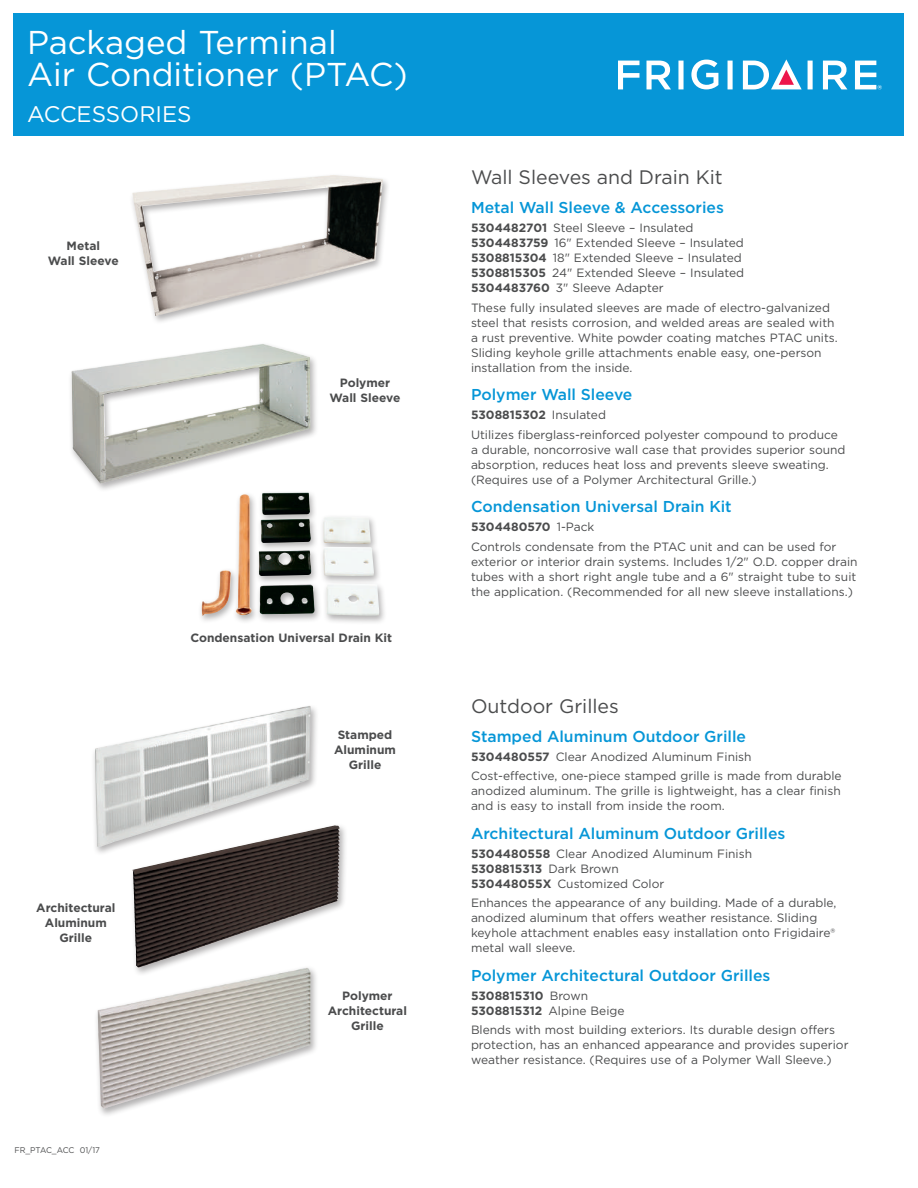
<style>
.page{position:relative;width:918px;height:1188px;background:#fff}
.page>*{position:absolute;margin:0;border:0;box-sizing:border-box;transform-origin:0 0}
.t1{font:33px/31.5px "Gotham";color:#fff}
.t2{font:22.5px "Gotham";color:#fff}
.t3{font:19.5px "Gotham";color:#4b4c4d}
.t4{font:500 15.75px "Gotham";color:#0696d7}
.t5{font:12px/15px "Gotham";color:#4b4c4d}
.t6{font:700 12px/15px "Gotham";color:#4b4c4d;text-align:center}
.t7{font:8.25px "Gotham";letter-spacing:-.015em;color:#4b4c4d}
.s1{font-weight:700}
.s2{font-weight:400}
</style>
<div class="page">
<div style="left:14px;top:14px;width:890px;height:122px;background:#0696d7"></div>
<svg style="left:808px;top:61px;width:5px;height:28px"></svg>
<svg style="left:691px;top:60px;width:27px;height:29px"></svg>
<svg style="left:618px;top:61px;width:21px;height:28px"></svg>
<svg style="left:647px;top:61px;width:24px;height:28px"></svg>
<svg style="left:678px;top:61px;width:6px;height:28px"></svg>
<svg style="left:728px;top:61px;width:5px;height:28px"></svg>
<svg style="left:823px;top:61px;width:24px;height:28px"></svg>
<svg style="left:743px;top:59px;width:59px;height:30px"></svg>
<svg style="left:855px;top:61px;width:27px;height:28px"></svg>
<img style="left:132px;top:175px;width:251px;height:141px">
<div style="left:129px;top:824px;width:219px;height:153px;background:#231f20;opacity:.35"></div>
<img style="left:319px;top:825px;width:16px;height:18px">
<div style="left:68px;top:342px;width:251px;height:151px;background:#231f20;opacity:.35"></div>
<img style="left:72px;top:344px;width:239px;height:139px">
<div style="left:91px;top:704px;width:228px;height:153px;background:#231f20;opacity:.35"></div>
<img style="left:95px;top:706px;width:216px;height:141px">
<div style="left:94px;top:966px;width:225px;height:152px;background:#231f20;opacity:.35"></div>
<img style="left:98px;top:968px;width:213px;height:140px">
<div style="left:198px;top:490px;width:190px;height:135px;background:#231f20;opacity:.35"></div>
<img style="left:235px;top:493px;width:139px;height:122px">
<h1 class="t1" style="left:27px;top:26px;width:382px">Packaged Terminal<br>Air Conditioner (PTAC)</h1>
<h2 class="t2" style="left:27px;top:100px;width:166px">ACCESSORIES</h2>
<p class="t6" style="left:48px;top:238px;width:72px">Metal<br>Wall Sleeve</p>
<p class="t6" style="left:330px;top:375px;width:72px">Polymer<br>Wall Sleeve</p>
<p class="t6" style="left:36px;top:900px;width:81px">Architectural<br>Aluminum<br>Grille</p>
<p class="t7" style="left:14px;top:1145px;width:87px">FR_PTAC_ACC 01/17</p>
<p class="t6" style="left:190px;top:631px;width:203px">Condensation Universal Drain Kit</p>
<p class="t6" style="left:334px;top:727px;width:63px">Stamped<br>Aluminum<br>Grille</p>
<p class="t6" style="left:328px;top:988px;width:81px">Polymer<br>Architectural<br>Grille</p>
<h3 class="t3" style="left:471px;top:165px;width:253px">Wall Sleeves and Drain Kit</h3>
<h3 class="t4" style="left:471px;top:197px;width:255px">Metal Wall Sleeve &amp; Accessories</h3>
<p class="t5" style="left:471px;top:220px;width:275px"><span class="s1">5304482701</span> Steel Sleeve – Insulated <span class="s1">5304483759</span> 16" Extended Sleeve – Insulated <span class="s1">5308815304</span> 18" Extended Sleeve – Insulated <span class="s1">5308815305</span> 24" Extended Sleeve – Insulated <span class="s1">5304483760</span> 3" Sleeve Adapter</p>
<p class="t5" style="left:471px;top:300px;width:368px">These fully insulated sleeves are made of electro-galvanized steel that resists corrosion, and welded areas are sealed with a rust preventive. White powder coating matches PTAC units.<br>Sliding keyhole grille attachments enable easy, one-person installation from the inside.</p>
<h3 class="t4" style="left:471px;top:384px;width:163px">Polymer Wall Sleeve</h3>
<p class="t5" style="left:471px;top:405px;width:368px;line-height:19.4px"><span class="s1">5308815302</span> Insulated<br>Utilizes fiberglass-reinforced polyester compound to produce</p>
<p class="t5" style="left:471px;top:442px;width:376px">a durable, noncorrosive wall case that provides superior sound absorption, reduces heat loss and prevents sleeve sweating. (Requires use of a Polymer Architectural Grille.)</p>
<h3 class="t4" style="left:471px;top:496px;width:262px">Condensation Universal Drain Kit</h3>
<p class="t5" style="left:471px;top:517px;width:367px;line-height:19.4px"><span class="s1">5304480570</span> 1-Pack<br>Controls condensate from the PTAC unit and can be used for</p>
<p class="t5" style="left:471px;top:554px;width:388px;text-align:justify">exterior or interior drain systems. Includes 1/2" O.D. copper drain tubes with a short right angle tube and a 6" straight tube to suit the application. (Recommended for all new sleeve installations.)</p>
<h3 class="t3" style="left:471px;top:694px;width:149px">Outdoor Grilles</h3>
<h3 class="t4" style="left:471px;top:726px;width:277px">Stamped Aluminum Outdoor Grille</h3>
<p class="t5" style="left:471px;top:747px;width:372px;line-height:19.4px"><span class="s1">5304480557</span> Clear Anodized Aluminum Finish<br>Cost-effective, one-piece stamped grille is made from durable</p>
<p class="t5" style="left:471px;top:783px;width:371px">anodized aluminum. The grille is lightweight, has a clear finish and is easy to install from inside the room.</p>
<h3 class="t4" style="left:471px;top:823px;width:316px">Architectural Aluminum Outdoor Grilles</h3>
<p class="t5" style="left:471px;top:846px;width:283px"><span class="s1">5304480558</span> Clear Anodized Aluminum Finish<br><span class="s1">5308815313</span> Dark Brown<br><span class="s1">530448055X</span> Customized Color</p>
<p class="t5" style="left:471px;top:895px;width:367px">Enhances the appearance of any building. Made of a durable, anodized aluminum that offers weather resistance. Sliding keyhole attachment enables easy installation onto Frigidaire® metal wall sleeve.</p>
<h3 class="t4" style="left:471px;top:965px;width:301px">Polymer Architectural Outdoor Grilles</h3>
<p class="t6" style="left:471px;top:988px;width:155px;text-align:left">5308815310 <span class="s2">Brown<br></span>5308815312 <span class="s2">Alpine Beige</span></p>
<p class="t5" style="left:471px;top:1022px;width:379px">Blends with most building exteriors. Its durable design offers protection, has an enhanced appearance and provides superior weather resistance. (Requires use of a Polymer Wall Sleeve.)</p>
</div>
